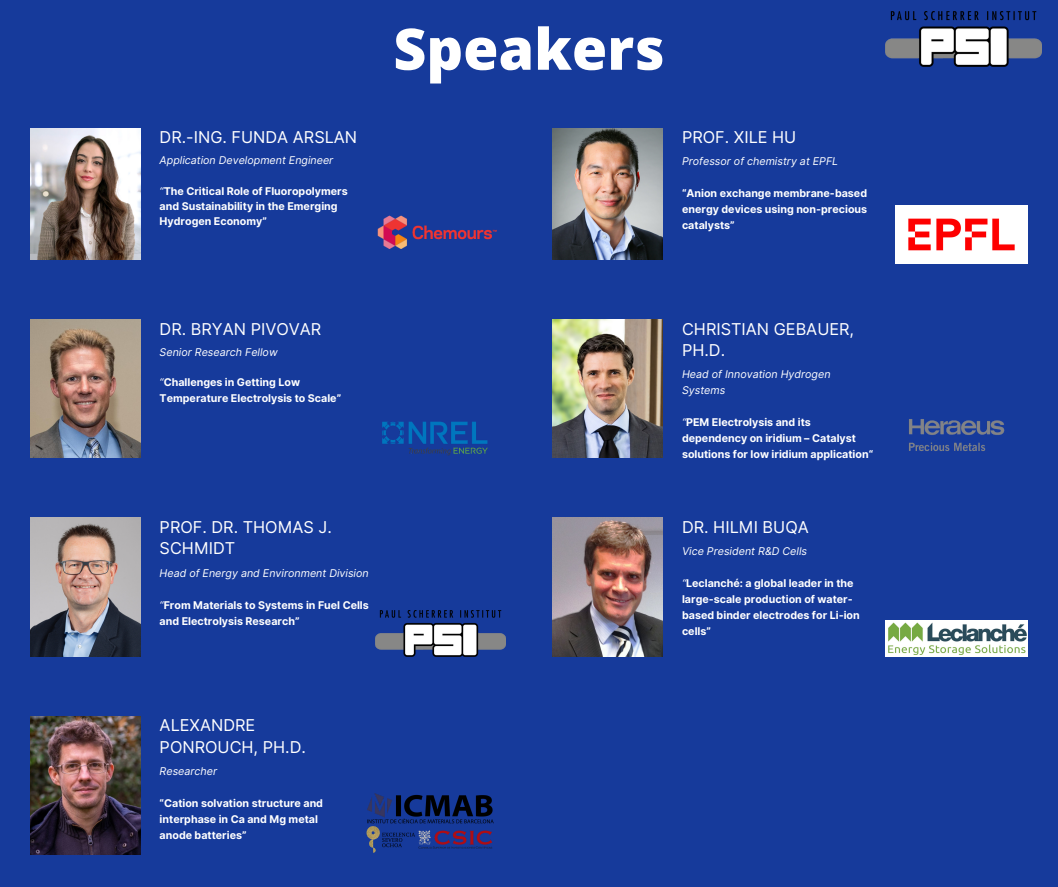
<style>
.page{position:relative;width:1058px;height:887px;background:#fff}
.page>*{position:absolute;margin:0;border:0;box-sizing:border-box;transform-origin:0 0}
.t1{font:800 57.15px "Open Sans";color:#fff}
.t2{font:16.35px/21.1px "Inter";color:#fff}
.t3{font:700 10.65px/16px "Inter";color:#fff}
.t4{font:italic 10.65px/16px "Inter";color:#fff}
.s1{font-weight:400;font-style:italic}
</style>
<div class="page">
<div style="left:0;top:0;width:1058px;height:886px;background:#163a9b"></div>
<img style="left:30px;top:128px;width:110px;height:132px">
<img style="left:30px;top:518px;width:110px;height:138px">
<img style="left:30px;top:319px;width:110px;height:139px">
<img style="left:377px;top:215px;width:120px;height:34px">
<img style="left:382px;top:421px;width:106px;height:35px">
<img style="left:552px;top:128px;width:111px;height:132px">
<img style="left:552px;top:518px;width:111px;height:138px">
<img style="left:552px;top:319px;width:111px;height:139px">
<img style="left:895px;top:206px;width:132px;height:57px">
<img style="left:909px;top:419px;width:96px;height:32px">
<img style="left:885px;top:620px;width:142px;height:36px">
<img style="left:30px;top:716px;width:110px;height:138px">
<img style="left:375px;top:610px;width:131px;height:47px">
<img style="left:366px;top:793px;width:128px;height:60px">
<img style="left:885px;top:12px;width:156px;height:55px">
<h2 class="t2" style="left:160px;top:127px;width:199px">DR.-ING. FUNDA ARSLAN</h2>
<p class="t4" style="left:160px;top:152px;width:175px">Application Development Engineer</p>
<p class="t3" style="left:160px;top:183px;width:189px;line-height:15.3px"><span class="s1">“</span>The Critical Role of Fluoropolymers and Sustainability in the Emerging<br>Hydrogen Economy”</p>
<h1 class="t1" style="left:393px;top:9px;width:273px">Speakers</h1>
<h2 class="t2" style="left:682px;top:127px;width:116px">PROF. XILE HU</h2>
<p class="t4" style="left:682px;top:153px;width:158px">Professor of chemistry at EPFL</p>
<p class="t3" style="left:682px;top:185px;width:187px;text-align:justify">“Anion exchange membrane-based energy devices using non-precious catalysts”</p>
<h2 class="t2" style="left:160px;top:318px;width:163px">DR. BRYAN PIVOVAR</h2>
<p class="t4" style="left:160px;top:344px;width:119px">Senior Research Fellow</p>
<p class="t3" style="left:160px;top:375px;width:183px;line-height:15.3px"><span class="s1">“</span>Challenges in Getting Low<br>Temperature Electrolysis to Scale”</p>
<h2 class="t2" style="left:160px;top:516px;width:174px">PROF. DR. THOMAS J.<br>SCHMIDT</h2>
<p class="t4" style="left:160px;top:564px;width:211px">Head of Energy and Environment Division</p>
<p class="t3" style="left:160px;top:596px;width:211px"><span class="s1">“</span>From Materials to Systems in Fuel Cells and Electrolysis Research”</p>
<h2 class="t2" style="left:160px;top:715px;width:148px">ALEXANDRE<br>PONROUCH, PH.D.</h2>
<p class="t4" style="left:160px;top:763px;width:59px">Researcher</p>
<p class="t3" style="left:160px;top:795px;width:165px">“Cation solvation structure and interphase in Ca and Mg metal anode batteries”</p>
<h2 class="t2" style="left:682px;top:318px;width:174px">CHRISTIAN GEBAUER,<br>PH.D.</h2>
<p class="t4" style="left:682px;top:366px;width:150px">Head of Innovation Hydrogen<br>Systems</p>
<p class="t3" style="left:682px;top:414px;width:193px"><span class="s1">“</span>PEM Electrolysis and its dependency on iridium – Catalyst solutions for low iridium application“</p>
<h2 class="t2" style="left:682px;top:516px;width:128px">DR. HILMI BUQA</h2>
<p class="t4" style="left:682px;top:543px;width:126px">Vice President R&amp;D Cells</p>
<p class="t3" style="left:682px;top:575px;width:179px"><span class="s1">“</span>Leclanché: a global leader in the large-scale production of water&shy;based binder electrodes for Li‑ion cells”</p>
</div>
